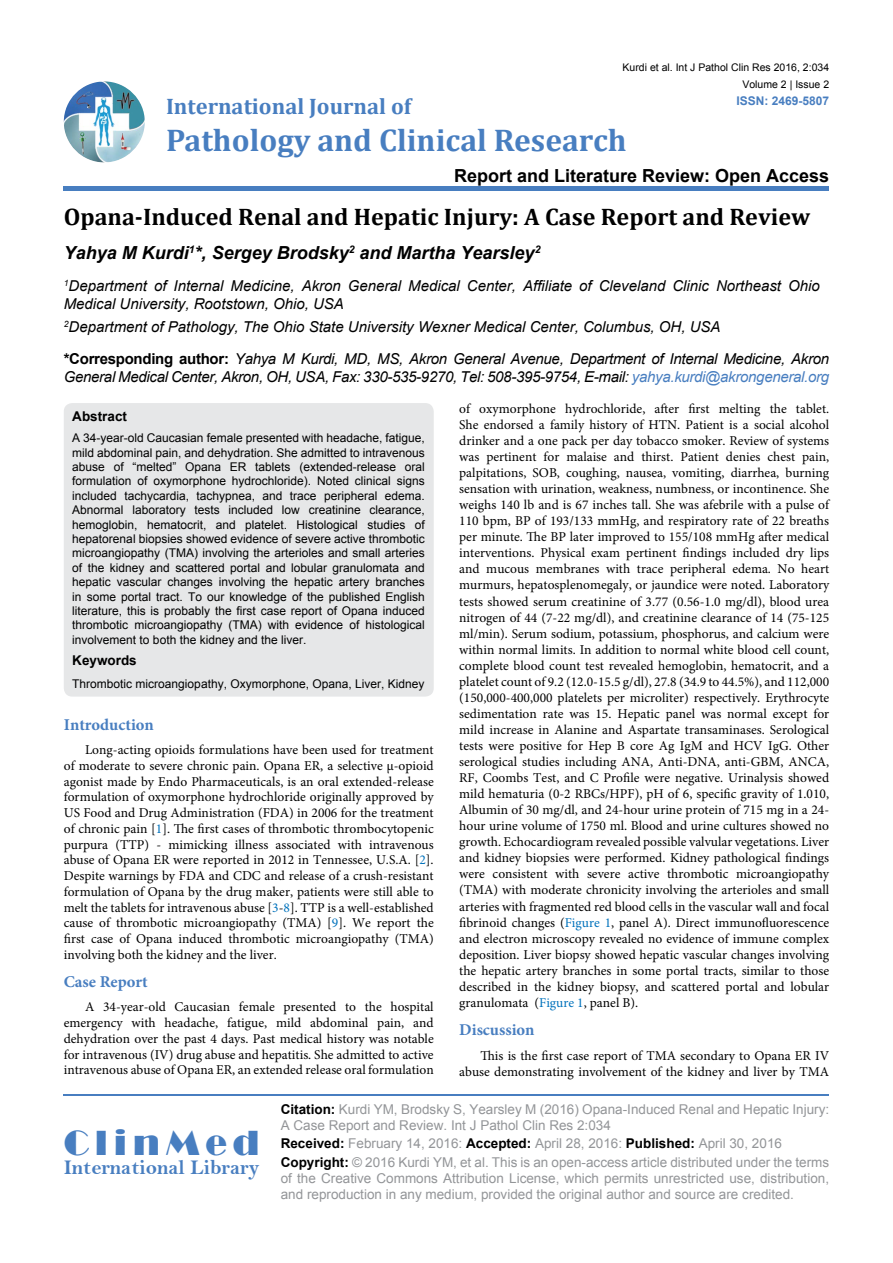
<style>
.page{position:relative;width:893px;height:1263px;background:#fff}
.page>*{position:absolute;margin:0;border:0;box-sizing:border-box;transform-origin:0 0}
.t1{font:36px "Broadway";letter-spacing:.16em;color:#487ec0}
.t2{font:700 31.5px "Cambria";color:#487ec0}
.t3{font:700 24px "Cambria";color:#000}
.t4{font:700 22.5px "Cambria";color:#487ec0}
.t5{font:21px "Bell MT Bold";color:#487ec0}
.t6{font:italic 700 18px "Arial";color:#000}
.t7{font:700 18px "Arial";color:#000}
.t8{font:700 16.5px "Minion Pro";color:#487ec0}
.t9{font:italic 15px/18px "Arial";color:#000}
.t10{font:italic 15px "Arial";letter-spacing:-.02em;color:#000}
.t11{font:13.5px/16px "Minion Pro";color:#000;text-align:justify}
.t12{font:13.5px/16.2px "Arial";color:#939598}
.t13{font:700 13.5px "Arial";color:#000}
.t14{font:12px/14.4px "Arial";color:#000;text-align:justify}
.t15{font:700 12px "Arial";color:#487ec0}
.t16{font:10.5px "Arial";color:#000}
.s1{font-weight:700;font-style:normal}
.s2{color:#487ec0}
.s3{color:#0072bc}
.s4{font-weight:700;color:#000}
</style>
<div class="page">
<img style="left:64px;top:81px;width:81px;height:81px;border-radius:41px">
<div style="left:64px;top:186px;width:765px;height:5px;background:#487ec0"></div>
<hr style="left:64px;top:1094px;width:765px;height:1px;background:#487ec0">
<div style="left:64px;top:403px;width:370px;height:294px;background:#e6e7e8;border-radius:9px"></div>
<p class="t16" style="left:623px;top:61px;width:208px">Kurdi et al. Int J Pathol Clin Res 2016, 2:034</p>
<p class="t15" style="left:736px;top:92px;width:94px">ISSN: 2469-5807</p>
<p class="t16" style="left:742px;top:77px;width:88px">Volume 2 | Issue 2</p>
<h3 class="t4" style="left:166px;top:90px;width:247px">International Journal of</h3>
<h2 class="t2" style="left:166px;top:118px;width:462px">Pathology and Clinical Research</h2>
<h3 class="t7" style="left:454px;top:163px;width:377px">Report and Literature Review: Open Access</h3>
<h3 class="t3" style="left:64px;top:200px;width:748px">Opana-Induced Renal and Hepatic Injury: A Case Report and Review</h3>
<h3 class="t6" style="left:64px;top:241px;width:478px">Yahya M Kurdi<sup>1</sup>*, Sergey Brodsky<sup>2</sup> and Martha Yearsley<sup>2</sup></h3>
<p class="t9" style="left:64px;top:277px;width:757px"><sup>1</sup>Department of Internal Medicine, Akron General Medical Center, Affiliate of Cleveland Clinic Northeast Ohio<br>Medical University, Rootstown, Ohio, USA</p>
<p class="t9" style="left:64px;top:310px;width:767px;line-height:32.2px"><sup>2</sup>Department of Pathology, The Ohio State University Wexner Medical Center, Columbus, OH, USA <span class="s1">*Corresponding author:</span> Yahya M Kurdi, MD, MS, Akron General Avenue, Department of Internal Medicine, Akron</p>
<p class="t10" style="left:64px;top:367px;width:767px">General Medical Center, Akron, OH, USA, Fax: 330-535-9270, Tel: 508-395-9754, E-mail: <span class="s2">yahya.kurdi@akrongeneral.org</span></p>
<p class="t13" style="left:72px;top:407px;width:56px">Abstract</p>
<p class="t14" style="left:72px;top:431px;width:354px">A 34-year-old Caucasian female presented with headache, fatigue, mild abdominal pain, and dehydration. She admitted to intravenous abuse of “melted” Opana ER tablets (extended-release oral formulation of oxymorphone hydrochloride). Noted clinical signs included tachycardia, tachypnea, and trace peripheral edema.<br>Abnormal laboratory tests included low creatinine clearance, hemoglobin, hematocrit, and platelet. Histological studies of hepatorenal biopsies showed evidence of severe active thrombotic microangiopathy (TMA) involving the arterioles and small arteries of the kidney and scattered portal and lobular granulomata and hepatic vascular changes involving the hepatic artery branches in some portal tract. To our knowledge of the published English literature, this is probably the first case report of Opana induced thrombotic microangiopathy (TMA) with evidence of histological involvement to both the kidney and the liver.</p>
<p class="t13" style="left:72px;top:651px;width:66px">Keywords</p>
<p class="t14" style="left:72px;top:677px;width:354px">Thrombotic microangiopathy, Oxymorphone, Opana, Liver, Kidney</p>
<p class="t8" style="left:64px;top:713px;width:92px">Introduction</p>
<p class="t11" style="left:64px;top:742px;width:371px;text-indent:21px">Long-acting opioids formulations have been used for treatment of moderate to severe chronic pain. Opana ER, a selective μ-opioid agonist made by Endo Pharmaceuticals, is an oral extended-release formulation of oxymorphone hydrochloride originally approved by US Food and Drug Administration (FDA) in 2006 for the treatment of chronic pain [<span class="s3">1</span>]. The first cases of thrombotic thrombocytopenic purpura (TTP) - mimicking illness associated with intravenous abuse of Opana ER were reported in 2012 in Tennessee, U.S.A. [<span class="s3">2</span>].<br>Despite warnings by FDA and CDC and release of a crush-resistant formulation of Opana by the drug maker, patients were still able to melt the tablets for intravenous abuse [<span class="s3">3</span>-<span class="s3">8</span>]. TTP is a well-established cause of thrombotic microangiopathy (TMA) [<span class="s3">9</span>]. We report the first case of Opana induced thrombotic microangiopathy (TMA) involving both the kidney and the liver.</p>
<p class="t8" style="left:64px;top:970px;width:85px">Case Report</p>
<p class="t11" style="left:64px;top:999px;width:371px;text-indent:21px">A 34-year-old Caucasian female presented to the hospital emergency with headache, fatigue, mild abdominal pain, and dehydration over the past 4 days. Past medical history was notable for intravenous (IV) drug abuse and hepatitis. She admitted to active intravenous abuse of Opana ER, an extended release oral formulation</p>
<p class="t11" style="left:459px;top:401px;width:371px">of oxymorphone hydrochloride, after first melting the tablet.<br>She endorsed a family history of HTN. Patient is a social alcohol drinker and a one pack per day tobacco smoker. Review of systems was pertinent for malaise and thirst. Patient denies chest pain, palpitations, SOB, coughing, nausea, vomiting, diarrhea, burning sensation with urination, weakness, numbness, or incontinence. She weighs 140 lb and is 67 inches tall. She was afebrile with a pulse of 110 bpm, BP of 193/133 mmHg, and respiratory rate of 22 breaths per minute. The BP later improved to 155/108 mmHg after medical interventions. Physical exam pertinent findings included dry lips and mucous membranes with trace peripheral edema. No heart murmurs, hepatosplenomegaly, or jaundice were noted. Laboratory tests showed serum creatinine of 3.77 (0.56-1.0 mg/dl), blood urea nitrogen of 44 (7-22 mg/dl), and creatinine clearance of 14 (75-125 ml/min). Serum sodium, potassium, phosphorus, and calcium were within normal limits. In addition to normal white blood cell count, complete blood count test revealed hemoglobin, hematocrit, and a platelet count of 9.2 (12.0-15.5 g/dl), 27.8 (34.9 to 44.5%), and 112,000 (150,000-400,000 platelets per microliter) respectively. Erythrocyte sedimentation rate was 15. Hepatic panel was normal except for mild increase in Alanine and Aspartate transaminases. Serological tests were positive for Hep B core Ag IgM and HCV IgG. Other serological studies including ANA, Anti-DNA, anti-GBM, ANCA, RF, Coombs Test, and C Profile were negative. Urinalysis showed mild hematuria (0-2 RBCs/HPF), pH of 6, specific gravity of 1.010, Albumin of 30 mg/dl, and 24-hour urine protein of 715 mg in a 24- hour urine volume of 1750 ml. Blood and urine cultures showed no growth. Echocardiogram revealed possible valvular vegetations. Liver and kidney biopsies were performed. Kidney pathological findings were consistent with severe active thrombotic microangiopathy (TMA) with moderate chronicity involving the arterioles and small arteries with fragmented red blood cells in the vascular wall and focal fibrinoid changes (<span class="s3">Figure 1</span>, panel A). Direct immunofluorescence and electron microscopy revealed no evidence of immune complex deposition. Liver biopsy showed hepatic vascular changes involving the hepatic artery branches in some portal tracts, similar to those described in the kidney biopsy, and scattered portal and lobular granulomata (<span class="s3">Figure 1</span>, panel B).</p>
<p class="t8" style="left:459px;top:1018px;width:77px">Discussion</p>
<p class="t11" style="left:459px;top:1047px;width:371px;text-align:right">This is the first case report of TMA secondary to Opana ER IV abuse demonstrating involvement of the kidney and liver by TMA</p>
<h1 class="t1" style="left:64px;top:1122px;width:197px">ClinMed</h1>
<h3 class="t5" style="left:64px;top:1155px;width:197px">International Library</h3>
<p class="t12" style="left:281px;top:1101px;width:550px"><span class="s4">Citation:</span> Kurdi YM, Brodsky S, Yearsley M (2016) Opana-Induced Renal and Hepatic Injury:<br>A Case Report and Review. Int J Pathol Clin Res 2:034</p>
<p class="t12" style="left:281px;top:1134px;width:550px;line-height:18.3px"><span class="s4">Received:</span> February 14, 2016: <span class="s4">Accepted:</span> April 28, 2016: <span class="s4">Published:</span> April 30, 2016<br><span class="s4">Copyright:</span> © 2016 Kurdi YM, et al. This is an open-access article distributed under the terms</p>
<p class="t12" style="left:281px;top:1170px;width:550px">of the Creative Commons Attribution License, which permits unrestricted use, distribution, and reproduction in any medium, provided the original author and source are credited.</p>
</div>
